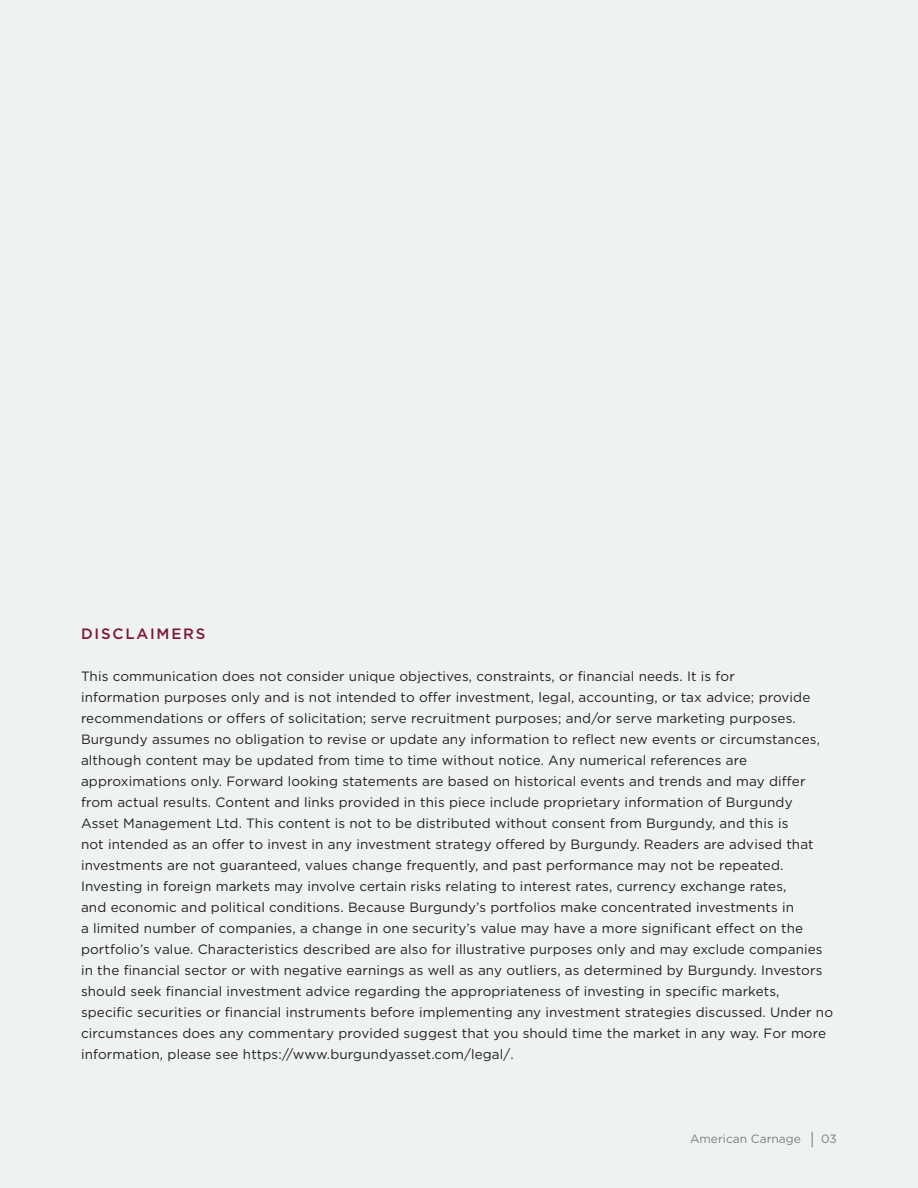
<style>
.page{position:relative;width:918px;height:1188px;background:#eff2f3}
.page>*{position:absolute;margin:0;border:0;box-sizing:border-box;transform-origin:0 0}
.Burgundy_Subtitle02{font:500 15px "Gotham";letter-spacing:.12em;color:#801539}
.Burgundy_Body02{font:13.5px/21px "Gotham";letter-spacing:.01em;color:#231f20}
.t1{font:12px "Gotham";color:#7f8080}
.s1{font-size:16.5px}
</style>
<div class="page">
<p class="Burgundy_Subtitle02" style="left:81px;top:624px;width:126px">DISCLAIMERS</p>
<p class="Burgundy_Body02" style="left:81px;top:665px;width:754px">This communication does not consider unique objectives, constraints, or financial needs. It is for<br>information purposes only and is not intended to offer investment, legal, accounting, or tax advice; provide recommendations or offers of solicitation; serve recruitment purposes; and/or serve marketing purposes.<br>Burgundy assumes no obligation to revise or update any information to reflect new events or circumstances, although content may be updated from time to time without notice. Any numerical references are approximations only. Forward looking statements are based on historical events and trends and may differ from actual results. Content and links provided in this piece include proprietary information of Burgundy Asset Management Ltd. This content is not to be distributed without consent from Burgundy, and this is<br>not intended as an offer to invest in any investment strategy offered by Burgundy. Readers are advised that investments are not guaranteed, values change frequently, and past performance may not be repeated.<br>Investing in foreign markets may involve certain risks relating to interest rates, currency exchange rates,<br>and economic and political conditions. Because Burgundy’s portfolios make concentrated investments in<br>a limited number of companies, a change in one security’s value may have a more significant effect on the portfolio’s value. Characteristics described are also for illustrative purposes only and may exclude companies in the financial sector or with negative earnings as well as any outliers, as determined by Burgundy. Investors should seek financial investment advice regarding the appropriateness of investing in specific markets, specific securities or financial instruments before implementing any investment strategies discussed. Under no circumstances does any commentary provided suggest that you should time the market in any way. For more information, please see https://www.burgundyasset.com/legal/.</p>
<p class="t1" style="left:690px;top:1131px;width:148px">American Carnage <span class="s1">|</span> 03</p>
</div>
